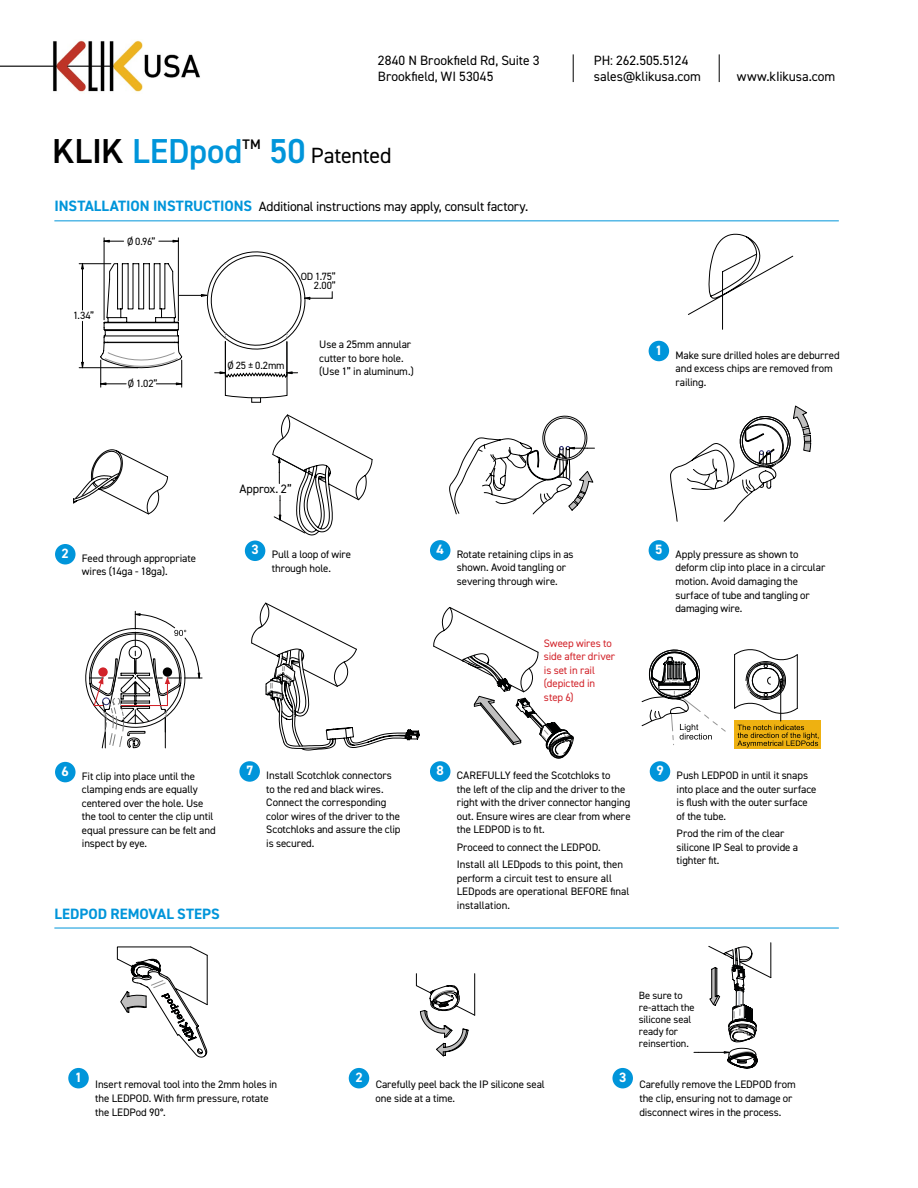
<style>
.page{position:relative;width:918px;height:1188px;background:#fff}
.page>*{position:absolute;margin:0;border:0;box-sizing:border-box;transform-origin:0 0}
.t1{font:600 34.65px "DIN2014";letter-spacing:-.005em;color:#0095da}
.t2{font:22.05px "DIN2014";letter-spacing:-.015em;color:#000}
.t3{font:700 15px "DIN2014";letter-spacing:.005em;color:#0095da}
.t4{font:600 13.95px "DIN2014";color:#000}
.t5{font:13.5px/16.2px "DIN2014";letter-spacing:-.01em;color:#000}
.t6{font:700 13.5px "DIN2014";color:#fff}
.t7{font:12.15px "DIN2014";letter-spacing:-.01em;color:#000}
.t8{font:10.8px/13.5px "DIN2014";letter-spacing:-.005em;color:#000}
.t9{font:10.8px/13.5px "DIN2014";letter-spacing:-.01em;color:#d2232a}
.t10{font:10.5px/12px "DIN2014";letter-spacing:-.005em;color:#000}
.s1{color:#000}
.s2{font-weight:600;font-size:34.65px;color:#0095da}
.s3{font-weight:700;font-size:15px;color:#0095da}
</style>
<div class="page">
<svg style="left:573px;top:54px;width:1px;height:28px"></svg>
<svg style="left:719px;top:54px;width:1px;height:28px"></svg>
<img style="left:0;top:40px;width:200px;height:52px">
<svg style="left:688px;top:234px;width:106px;height:96px"></svg>
<svg style="left:73px;top:449px;width:95px;height:66px"></svg>
<svg style="left:449px;top:415px;width:146px;height:100px"></svg>
<svg style="left:670px;top:405px;width:141px;height:117px"></svg>
<svg style="left:85px;top:611px;width:117px;height:138px"></svg>
<svg style="left:251px;top:602px;width:169px;height:149px"></svg>
<svg style="left:433px;top:607px;width:141px;height:152px"></svg>
<div style="left:734px;top:720px;width:87px;height:28px;background:#eeb111"></div>
<svg style="left:737px;top:725px;width:82px;height:22px"></svg>
<svg style="left:642px;top:649px;width:84px;height:96px"></svg>
<hr style="left:780px;top:682px;width:1px;height:39px;background:#000101">
<svg style="left:734px;top:649px;width:64px;height:65px"></svg>
<div style="left:649px;top:341px;width:20px;height:20px;background:#0095da;border-radius:50%"></div>
<div style="left:430px;top:540px;width:20px;height:21px;background:#0095da;border-radius:50%"></div>
<div style="left:239px;top:761px;width:21px;height:21px;background:#0095da;border-radius:50%"></div>
<div style="left:68px;top:1068px;width:21px;height:20px;background:#0095da;border-radius:50%"></div>
<div style="left:430px;top:761px;width:20px;height:21px;background:#0095da;border-radius:50%"></div>
<div style="left:349px;top:1068px;width:20px;height:20px;background:#0095da;border-radius:50%"></div>
<div style="left:650px;top:761px;width:20px;height:21px;background:#0095da;border-radius:50%"></div>
<div style="left:612px;top:1068px;width:21px;height:20px;background:#0095da;border-radius:50%"></div>
<div style="left:649px;top:540px;width:20px;height:21px;background:#0095da;border-radius:50%"></div>
<div style="left:55px;top:762px;width:21px;height:20px;background:#0095da;border-radius:50%"></div>
<div style="left:55px;top:544px;width:21px;height:21px;background:#0095da;border-radius:50%"></div>
<div style="left:245px;top:541px;width:20px;height:20px;background:#0095da;border-radius:50%"></div>
<svg style="left:272px;top:414px;width:101px;height:122px"></svg>
<svg style="left:415px;top:974px;width:61px;height:82px"></svg>
<hr style="left:770px;top:943px;width:1px;height:35px;background:#000101">
<svg style="left:693px;top:945px;width:79px;height:124px"></svg>
<svg style="left:116px;top:946px;width:92px;height:112px"></svg>
<hr style="left:54px;top:220px;width:785px;height:1px;background:#0095da">
<hr style="left:54px;top:928px;width:785px;height:1px;background:#0095da">
<div style="left:251px;top:387px;width:10px;height:16px;border:1px solid #000101"></div>
<svg style="left:81px;top:237px;width:252px;height:161px"></svg>
<hr style="left:79px;top:367px;width:59px;height:1px;background:#000">
<hr style="left:79px;top:263px;width:32px;height:1px;background:#000">
<hr style="left:82px;top:321px;width:1px;height:47px;background:#000">
<hr style="left:82px;top:264px;width:1px;height:46px;background:#000">
<p class="t5" style="left:378px;top:52px;width:163px">2840 N Brookfield Rd, Suite 3<br>Brookfield, WI 53045</p>
<p class="t5" style="left:594px;top:52px;width:109px">PH: 262.505.5124 sales@klikusa.com</p>
<p class="t1" style="left:52px;top:128px;width:192px"><span class="s1">KLIK</span> LEDpod</p>
<p class="t4" style="left:243px;top:135px;width:20px">TM</p>
<p class="t2" style="left:270px;top:141px;width:124px"><span class="s2">50</span> Patented</p>
<p class="t5" style="left:54px;top:198px;width:475px"><span class="s3">INSTALLATION INSTRUCTIONS</span> Additional instructions may apply, consult factory.</p>
<p class="t10" style="left:73px;top:310px;width:23px">1.34”</p>
<p class="t10" style="left:127px;top:236px;width:30px">Ø 0.96”</p>
<p class="t10" style="left:301px;top:271px;width:37px">OD 1.75”</p>
<p class="t10" style="left:314px;top:280px;width:23px">2.00”</p>
<p class="t5" style="left:737px;top:68px;width:100px">www.kIikusa.com</p>
<p class="t10" style="left:128px;top:377px;width:31px">Ø 1.02”</p>
<p class="t10" style="left:228px;top:359px;width:59px">Ø 25 ± 0.2mm</p>
<p class="t8" style="left:319px;top:338px;width:93px">Use a 25mm annular</p>
<p class="t8" style="left:319px;top:351px;width:86px">cutter to bore hole.</p>
<p class="t8" style="left:319px;top:365px;width:96px">(Use 1” in aluminum.)</p>
<p class="t6" style="left:655px;top:341px;width:9px">1</p>
<p class="t8" style="left:676px;top:348px;width:166px">Make sure drilled holes are deburred and excess chips are removed from railing.</p>
<p class="t7" style="left:239px;top:481px;width:54px">Approx. 2”</p>
<p class="t6" style="left:62px;top:544px;width:9px">2</p>
<p class="t8" style="left:82px;top:551px;width:116px">Feed through appropriate wires (14ga - 18ga).</p>
<p class="t6" style="left:251px;top:541px;width:9px">3</p>
<p class="t8" style="left:272px;top:548px;width:81px">Pull a loop of wire through hole.</p>
<p class="t6" style="left:437px;top:540px;width:9px">4</p>
<p class="t8" style="left:457px;top:547px;width:118px">Rotate retaining clips in as shown. Avoid tangling or severing through wire.</p>
<p class="t6" style="left:655px;top:540px;width:9px">5</p>
<p class="t8" style="left:676px;top:547px;width:151px">Apply pressure as shown to deform clip into place in a circular motion. Avoid damaging the surface of tube and tangling or damaging wire.</p>
<p class="t9" style="left:544px;top:636px;width:73px">Sweep wires to side after driver</p>
<p class="t9" style="left:544px;top:663px;width:53px;text-align:justify">is set in rail (depicted in step 6)</p>
<p class="t6" style="left:62px;top:762px;width:9px">6</p>
<p class="t8" style="left:82px;top:769px;width:135px">Fit clip into place until the clamping ends are equally centered over the hole. Use the tool to center the clip until equal pressure can be felt and inspect by eye.</p>
<p class="t3" style="left:54px;top:903px;width:167px">LEDPOD REMOVAL STEPS</p>
<p class="t6" style="left:246px;top:761px;width:9px">7</p>
<p class="t8" style="left:266px;top:768px;width:136px">Install Scotchlok connectors to the red and black wires.<br>Connect the corresponding color wires of the driver to the<br>Scotchloks and assure the clip is secured.</p>
<p class="t6" style="left:437px;top:761px;width:9px">8</p>
<p class="t8" style="left:457px;top:768px;width:175px">CAREFULLY feed the Scotchloks to<br>the left of the clip and the driver to the right with the driver connector hanging out. Ensure wires are clear from where the LEDPOD is to fit.</p>
<p class="t8" style="left:457px;top:840px;width:145px">Proceed to connect the LEDPOD.</p>
<p class="t8" style="left:457px;top:857px;width:174px">Install all LEDpods to this point, then perform a circuit test to ensure all<br>LEDpods are operational BEFORE final installation.</p>
<p class="t6" style="left:656px;top:761px;width:9px">9</p>
<p class="t8" style="left:677px;top:768px;width:141px">Push LEDPOD in until it snaps into place and the outer surface is flush with the outer surface of the tube.</p>
<p class="t8" style="left:677px;top:826px;width:123px">Prod the rim of the clear silicone IP Seal to provide a tighter fit.</p>
<p class="t6" style="left:75px;top:1068px;width:9px">1</p>
<p class="t8" style="left:95px;top:1078px;width:184px">Insert removal tool into the 2mm holes in the LEDPOD. With firm pressure, rotate the LEDPod 90°.</p>
<p class="t6" style="left:355px;top:1068px;width:9px">2</p>
<p class="t8" style="left:376px;top:1078px;width:171px">Carefully peel back the IP silicone seal one side at a time.</p>
<p class="t6" style="left:619px;top:1068px;width:9px">3</p>
<p class="t10" style="left:639px;top:989px;width:57px">Be sure to re-attach the silicone seal ready for reinsertion.</p>
<p class="t8" style="left:639px;top:1078px;width:158px">Carefully remove the LEDPOD from the clip, ensuring not to damage or disconnect wires in the process.</p>
</div>
